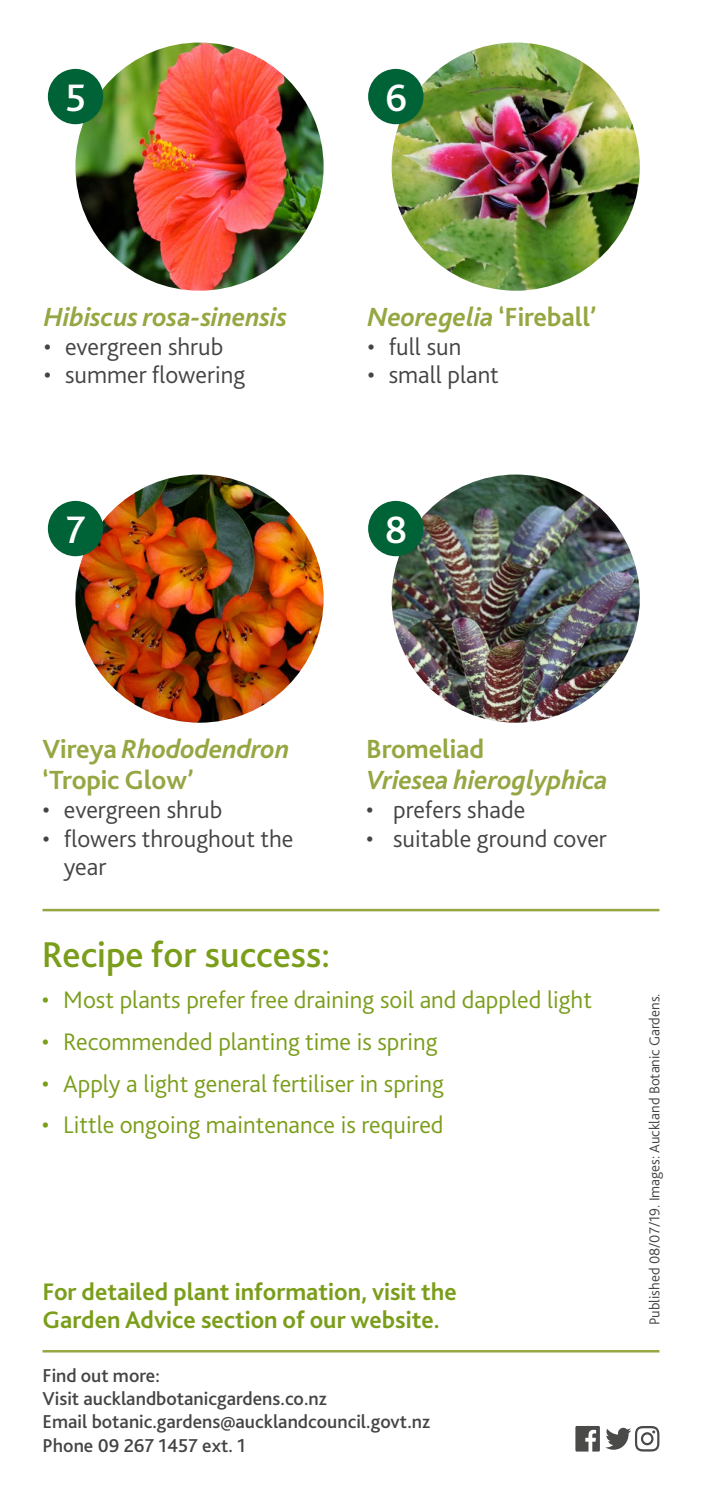
<style>
.page{position:relative;width:702px;height:1489px;background:#fff}
.page>*{position:absolute;margin:0;border:0;box-sizing:border-box;transform-origin:0 0}
.t1{font:500 40px "Bliss";color:#fff}
.t2{font:500 37.5px "Bliss";color:#7a9d1a}
.t3{font:italic 700 27.5px "Bliss";letter-spacing:-.005em;color:#95a742}
.t4{font:700 27.5px/31.2px "Bliss";letter-spacing:-.005em;color:#95a742}
.t5{font:300 25px "Bliss";color:#7a9d1a}
.t6{font:300 25px/28.8px "Bliss";color:#454444}
.t7{font:700 25px/27.5px "Bliss";color:#7a9d1a}
.t8{font:500 19.5px/23.5px "Bliss";color:#454444}
.t9{font:300 15px "Bliss";color:#454444}
.s1{font-style:normal}
.s2{font-style:italic}
</style>
<div class="page">
<svg style="left:575px;top:1426px;width:84px;height:25px"></svg>
<hr style="left:43px;top:1349px;width:616px;height:3px;background:#95a742">
<hr style="left:43px;top:908px;width:616px;height:3px;background:#95a742">
<img style="left:75px;top:43px;width:248px;height:248px;border-radius:124px">
<img style="left:75px;top:474px;width:248px;height:248px;border-radius:124px">
<img style="left:391px;top:43px;width:248px;height:248px;border-radius:124px">
<img style="left:391px;top:474px;width:248px;height:248px;border-radius:124px">
<div style="left:48px;top:69px;width:55px;height:55px;background:#006237;border-radius:50%"></div>
<div style="left:48px;top:501px;width:55px;height:55px;background:#006237;border-radius:50%"></div>
<div style="left:368px;top:69px;width:55px;height:55px;background:#006237;border-radius:50%"></div>
<div style="left:368px;top:501px;width:55px;height:55px;background:#006237;border-radius:50%"></div>
<h1 class="t1" style="left:65px;top:72px;width:22px">5</h1>
<h1 class="t1" style="left:385px;top:72px;width:24px">6</h1>
<p class="t3" style="left:44px;top:299px;width:245px">Hibiscus rosa-sinensis</p>
<p class="t6" style="left:44px;top:332px;width:181px">• evergreen shrub</p>
<p class="t6" style="left:44px;top:360px;width:203px">• summer flowering</p>
<p class="t3" style="left:367px;top:299px;width:230px">Neoregelia <span class="s1">‘Fireball’</span></p>
<p class="t6" style="left:367px;top:332px;width:95px">• full sun</p>
<p class="t6" style="left:367px;top:360px;width:133px">• small plant</p>
<h1 class="t1" style="left:66px;top:504px;width:21px">7</h1>
<h1 class="t1" style="left:385px;top:504px;width:24px">8</h1>
<p class="t4" style="left:43px;top:733px;width:248px">Vireya <span class="s2">Rhododendron </span>‘Tropic Glow’</p>
<p class="t6" style="left:43px;top:795px;width:181px">• evergreen shrub</p>
<p class="t6" style="left:64px;top:823px;width:231px;text-indent:-21px">• flowers throughout the year</p>
<p class="t4" style="left:366px;top:733px;width:120px">Bromeliad</p>
<p class="t3" style="left:366px;top:762px;width:243px">Vriesea hieroglyphica</p>
<p class="t6" style="left:366px;top:795px;width:160px">• prefers shade</p>
<p class="t6" style="left:366px;top:823px;width:242px">• suitable ground cover</p>
<h2 class="t2" style="left:42px;top:930px;width:289px">Recipe for success:</h2>
<p class="t5" style="left:42px;top:984px;width:551px">• Most plants prefer free draining soil and dappled light</p>
<p class="t5" style="left:42px;top:1026px;width:397px">• Recommended planting time is spring</p>
<p class="t5" style="left:42px;top:1067px;width:403px">• Apply a light general fertiliser in spring</p>
<p class="t5" style="left:42px;top:1109px;width:403px">• Little ongoing maintenance is required</p>
<p class="t7" style="left:43px;top:1277px;width:415px">For detailed plant information, visit the<br>Garden Advice section of our website.</p>
<p class="t8" style="left:43px;top:1363px;width:389px">Find out more:<br>Visit aucklandbotanicgardens.co.nz<br>Email botanic.gardens@aucklandcouncil.govt.nz<br>Phone 09 267 1457 ext. 1</p>
<p class="t9" style="left:645px;top:1325px;width:333px;rotate:-90deg">Published 08/07/19. Images: Auckland Botanic Gardens.</p>
</div>
